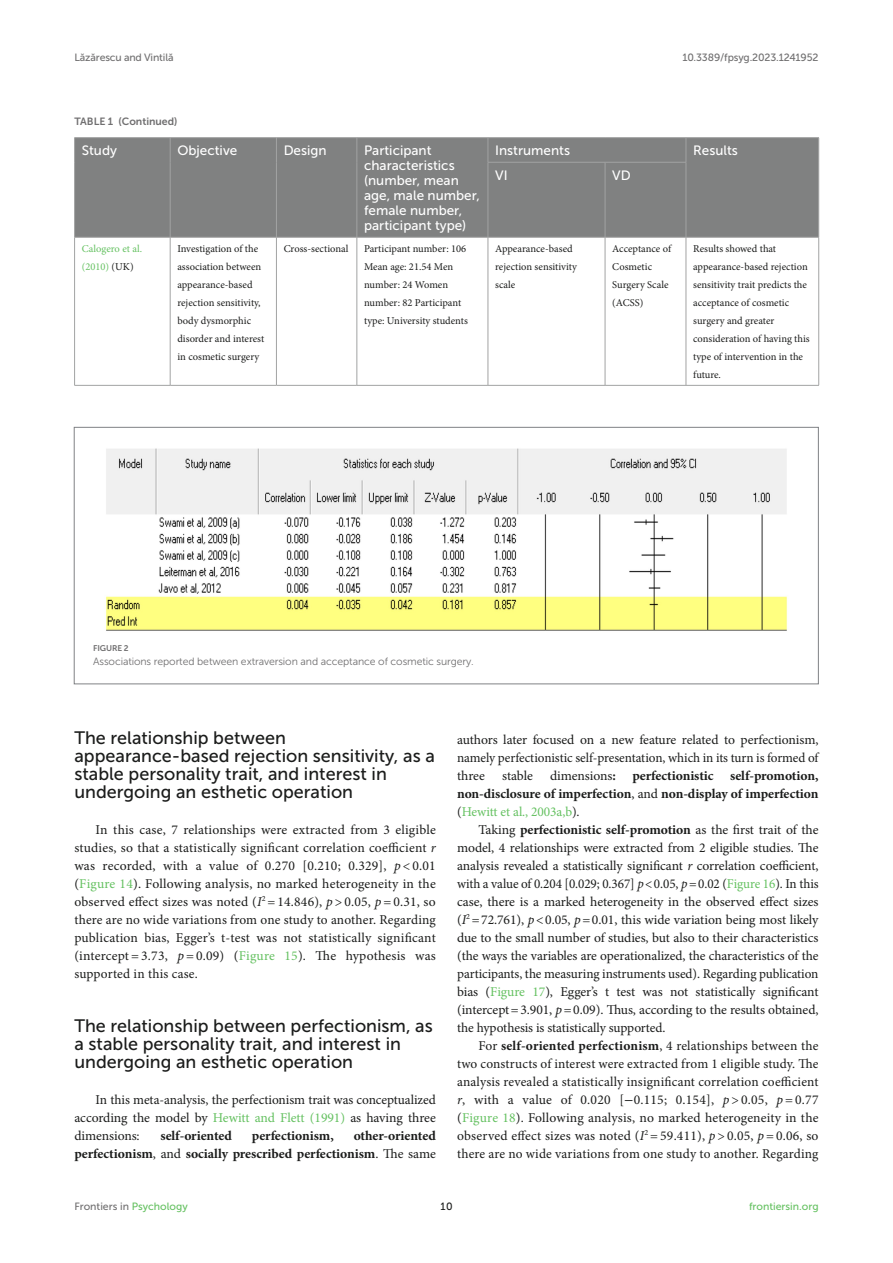
<style>
.page{position:relative;width:893px;height:1263px;background:#fff}
.page>*{position:absolute;margin:0;border:0;box-sizing:border-box;transform-origin:0 0}
.HEAD_2{font:18px/18px "Museo Sans 500";color:#1b1c1b}
.TEXT{font:13.5px/18px "Minion Pro";color:#1b1c1b;text-align:justify}
.TEXT_FLUSH{font:13.5px/18px "Minion Pro";letter-spacing:-.005em;color:#1b1c1b;text-align:justify}
.TEXT_FLUSH-2{font:700 13.5px/18px "Minion Pro";letter-spacing:-.005em;color:#1b1c1b;text-align:right}
.TB_CH{font:13.5px/15px "Museo Sans 500";color:#fff}
.TB_STH{font:13.5px "Museo Sans 500";color:#fff}
.TB_TX{font:10.5px/18px "Minion Pro";color:#1b1c1b}
.FIG_LEG{font:10.5px "Museo Sans 300";letter-spacing:-.01em;color:#706f70}
.t1{font:10.5px "Museo Sans 500";letter-spacing:-.015em;color:#706f70}
.TB_TX-2{font:10.5px/18px "Minion Pro";color:#65c161}
.TT_NO_RULE{font:10.5px "Museo Sans 700";color:#706f70}
.t2{font:10.5px "Museo Sans 500";color:#65c161}
.t3{font:10.5px "Museo Sans 500";color:#1b1c1b}
.FIG_HD{font:8.25px "Museo Sans 700";letter-spacing:-.01em;color:#706f70}
.s1{color:#1b1c1b}
.s2{font-style:italic}
.s3{color:#65c161}
.s4{font-weight:400}
.s5{font-weight:400;color:#65c161}
.s6{font-weight:700}
.s7{font-family:"STIX General"}
</style>
<div class="page">
<div style="left:75px;top:138px;width:743px;height:99px;background:#808181"></div>
<hr style="left:605px;top:385px;width:81px;height:1px;background:#a2a3a3">
<hr style="left:605px;top:237px;width:1px;height:148px;background:#a2a3a3">
<hr style="left:488px;top:385px;width:117px;height:1px;background:#a2a3a3">
<hr style="left:488px;top:237px;width:1px;height:148px;background:#a2a3a3">
<hr style="left:357px;top:385px;width:131px;height:1px;background:#a2a3a3">
<hr style="left:357px;top:237px;width:1px;height:148px;background:#a2a3a3">
<hr style="left:276px;top:385px;width:81px;height:1px;background:#a2a3a3">
<hr style="left:276px;top:237px;width:1px;height:148px;background:#a2a3a3">
<hr style="left:170px;top:385px;width:106px;height:1px;background:#a2a3a3">
<hr style="left:686px;top:237px;width:1px;height:148px;background:#a2a3a3">
<hr style="left:818px;top:237px;width:1px;height:148px;background:#a2a3a3">
<hr style="left:686px;top:385px;width:133px;height:1px;background:#a2a3a3">
<hr style="left:74px;top:237px;width:1px;height:148px;background:#a2a3a3">
<hr style="left:170px;top:237px;width:1px;height:148px;background:#a2a3a3">
<hr style="left:74px;top:385px;width:96px;height:1px;background:#a2a3a3">
<hr style="left:170px;top:137px;width:106px;height:1px;background:#a2a3a3">
<hr style="left:170px;top:237px;width:106px;height:1px;background:#a2a3a3">
<hr style="left:276px;top:137px;width:81px;height:1px;background:#a2a3a3">
<svg style="left:276px;top:138px;width:1px;height:24px"></svg>
<hr style="left:276px;top:162px;width:1px;height:75px;background:#a2a3a3">
<hr style="left:276px;top:237px;width:81px;height:1px;background:#a2a3a3">
<hr style="left:357px;top:137px;width:131px;height:1px;background:#a2a3a3">
<svg style="left:357px;top:138px;width:1px;height:24px"></svg>
<hr style="left:357px;top:162px;width:1px;height:75px;background:#a2a3a3">
<hr style="left:357px;top:237px;width:131px;height:1px;background:#a2a3a3">
<hr style="left:488px;top:137px;width:117px;height:1px;background:#a2a3a3">
<svg style="left:488px;top:138px;width:1px;height:24px"></svg>
<hr style="left:605px;top:137px;width:81px;height:1px;background:#a2a3a3">
<hr style="left:686px;top:137px;width:133px;height:1px;background:#a2a3a3">
<svg style="left:686px;top:138px;width:1px;height:24px"></svg>
<svg style="left:818px;top:138px;width:1px;height:24px"></svg>
<hr style="left:818px;top:162px;width:1px;height:75px;background:#a2a3a3">
<hr style="left:686px;top:237px;width:133px;height:1px;background:#a2a3a3">
<hr style="left:74px;top:137px;width:96px;height:1px;background:#a2a3a3">
<svg style="left:74px;top:138px;width:1px;height:24px"></svg>
<svg style="left:170px;top:138px;width:1px;height:24px"></svg>
<hr style="left:74px;top:162px;width:1px;height:75px;background:#a2a3a3">
<hr style="left:170px;top:162px;width:1px;height:75px;background:#a2a3a3">
<hr style="left:74px;top:237px;width:96px;height:1px;background:#a2a3a3">
<hr style="left:605px;top:162px;width:81px;height:1px;background:#a2a3a3">
<hr style="left:686px;top:162px;width:1px;height:75px;background:#a2a3a3">
<hr style="left:605px;top:237px;width:81px;height:1px;background:#a2a3a3">
<hr style="left:488px;top:162px;width:117px;height:1px;background:#a2a3a3">
<hr style="left:488px;top:162px;width:1px;height:75px;background:#a2a3a3">
<hr style="left:605px;top:162px;width:1px;height:75px;background:#a2a3a3">
<hr style="left:488px;top:237px;width:117px;height:1px;background:#a2a3a3">
<img style="left:106px;top:448px;width:681px;height:183px">
<div style="left:74px;top:427px;width:744px;height:257px;border:1px solid #808285"></div>
<p class="t1" style="left:74px;top:51px;width:101px">Lăzărescu and Vintilă</p>
<p class="t1" style="left:682px;top:51px;width:138px">10.3389/fpsyg.2023.1241952</p>
<p class="TT_NO_RULE" style="left:74px;top:115px;width:105px">TABLE 1 (Continued)</p>
<p class="TB_CH" style="left:82px;top:143px;width:37px">Study</p>
<p class="TB_CH" style="left:177px;top:143px;width:61px">Objective</p>
<p class="TB_CH" style="left:284px;top:143px;width:45px">Design</p>
<p class="TB_CH" style="left:364px;top:143px;width:117px">Participant characteristics (number, mean age, male number, female number, participant type)</p>
<p class="TB_STH" style="left:495px;top:143px;width:76px">Instruments</p>
<p class="TB_CH" style="left:693px;top:143px;width:46px">Results</p>
<p class="TB_CH" style="left:495px;top:167px;width:14px">VI</p>
<p class="TB_CH" style="left:612px;top:167px;width:20px">VD</p>
<p class="TB_TX-2" style="left:82px;top:240px;width:62px">Calogero et al. (2010) <span class="s1">(UK)</span></p>
<p class="TB_TX" style="left:177px;top:240px;width:88px">Investigation of the association between appearance-based rejection sensitivity, body dysmorphic disorder and interest in cosmetic surgery</p>
<p class="TB_TX" style="left:284px;top:240px;width:66px">Cross-sectional</p>
<p class="TB_TX" style="left:364px;top:240px;width:105px">Participant number: 106<br>Mean age: 21.54 Men number: 24 Women number: 82 Participant type: University students</p>
<p class="TB_TX" style="left:495px;top:240px;width:83px">Appearance-based rejection sensitivity scale</p>
<p class="TB_TX" style="left:612px;top:240px;width:60px">Acceptance of<br>Cosmetic<br>Surgery Scale (ACSS)</p>
<p class="TB_TX" style="left:693px;top:240px;width:118px">Results showed that appearance-based rejection sensitivity trait predicts the acceptance of cosmetic surgery and greater consideration of having this type of intervention in the future.</p>
<p class="FIG_HD" style="left:93px;top:644px;width:37px">FIGURE 2</p>
<p class="FIG_LEG" style="left:93px;top:656px;width:382px">Associations reported between extraversion and acceptance of cosmetic surgery.</p>
<p class="HEAD_2" style="left:74px;top:729px;width:362px">The relationship between appearance-based rejection sensitivity, as a stable personality trait, and interest in undergoing an esthetic operation</p>
<p class="TEXT_FLUSH" style="left:74px;top:821px;width:363px;text-indent:21px">In this case, 7 relationships were extracted from 3 eligible studies, so that a statistically significant correlation coefficient <span class="s2">r </span>was recorded, with a value of 0.270 [0.210; 0.329], <span class="s2">p</span> &lt; 0.01 (<span class="s3">Figure 14</span>). Following analysis, no marked heterogeneity in the observed effect sizes was noted (<span class="s2">I</span><sup>2</sup> = 14.846), <span class="s2">p</span> &gt; 0.05, <span class="s2">p</span> = 0.31, so there are no wide variations from one study to another. Regarding publication bias, Egger’s t-test was not statistically significant (intercept = 3.73, <span class="s2">p</span> = 0.09) (<span class="s3">Figure 15</span>). The hypothesis was supported in this case.</p>
<p class="HEAD_2" style="left:74px;top:1017px;width:360px">The relationship between perfectionism, as a stable personality trait, and interest in undergoing an esthetic operation</p>
<p class="TEXT_FLUSH" style="left:74px;top:1091px;width:363px;text-indent:21px">In this meta-analysis, the perfectionism trait was conceptualized according the model by <span class="s3">Hewitt and Flett (1991)</span> as having three dimensions:</p>
<p class="TEXT_FLUSH-2" style="left:74px;top:1127px;width:363px">other-oriented<br>perfectionism<span class="s4">, and</span> socially prescribed perfectionism<span class="s4">. The same</span></p>
<p class="TEXT_FLUSH-2" style="left:160px;top:1127px;width:73px">self-oriented</p>
<p class="TEXT_FLUSH-2" style="left:252px;top:1127px;width:83px">perfectionism,</p>
<p class="TEXT_FLUSH" style="left:457px;top:731px;width:363px">authors later focused on a new feature related to perfectionism, namely perfectionistic self-presentation, which in its turn is formed of three</p>
<p class="TEXT_FLUSH-2" style="left:457px;top:767px;width:363px;text-align:justify;text-indent:93px"><span class="s4">dimensions</span>: perfectionistic self-promotion, non-disclosure of imperfection<span class="s4">, and</span> non-display of imperfection <span class="s4">(</span><span class="s5">Hewitt et al., 2003a,b</span><span class="s4">).</span></p>
<p class="TEXT" style="left:457px;top:821px;width:363px;text-indent:21px">Taking <span class="s6">perfectionistic self-promotion</span> as the first trait of the model, 4 relationships were extracted from 2 eligible studies. The analysis revealed a statistically significant <span class="s2">r</span> correlation coefficient, with a value of 0.204 [0.029; 0.367] <span class="s2">p</span>&lt;0.05, <span class="s2">p</span>=0.02 (<span class="s3">Figure 16</span>). In this case, there is a marked heterogeneity in the observed effect sizes (<span class="s2">I</span><sup>2</sup> =72.761), <span class="s2">p</span>&lt;0.05, <span class="s2">p</span>=0.01, this wide variation being most likely due to the small number of studies, but also to their characteristics (the ways the variables are operationalized, the characteristics of the participants, the measuring instruments used). Regarding publication bias (<span class="s3">Figure 17</span>), Egger’s t test was not statistically significant (intercept=3.901, <span class="s2">p</span>=0.09). Thus, according to the results obtained, the hypothesis is statistically supported.</p>
<p class="TEXT" style="left:457px;top:1037px;width:363px;text-indent:21px">For <span class="s6">self-oriented perfectionism</span>, 4 relationships between the two constructs of interest were extracted from 1 eligible study. The analysis revealed a statistically insignificant correlation coefficient <span class="s2">r</span>, with a value of 0.020 [<span class="s7">−</span>0.115; 0.154], <span class="s2">p</span> &gt; 0.05, <span class="s2">p</span> = 0.77 (<span class="s3">Figure 18</span>). Following analysis, no marked heterogeneity in the observed effect sizes was noted (<span class="s2">I</span><sup>2</sup> = 59.411), <span class="s2">p</span> &gt; 0.05, <span class="s2">p</span> = 0.06, so there are no wide variations from one study to another. Regarding</p>
<p class="TEXT_FLUSH" style="left:502px;top:767px;width:32px">stable</p>
<p class="t1" style="left:74px;top:1200px;width:115px">Frontiers in <span class="s3">Psychology</span></p>
<p class="t3" style="left:440px;top:1200px;width:14px">10</p>
<p class="t2" style="left:749px;top:1200px;width:71px">frontiersin.org</p>
</div>
